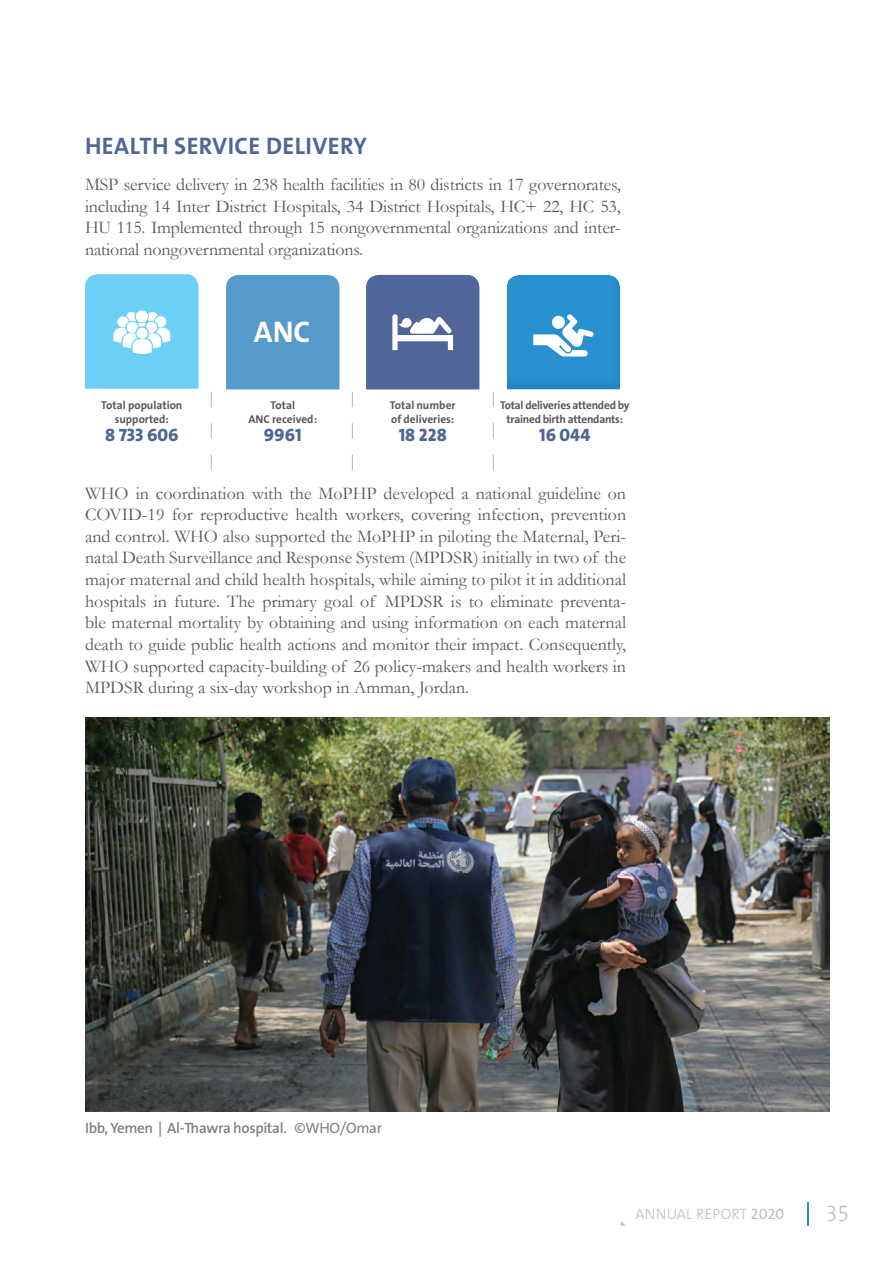
<style>
.page{position:relative;width:893px;height:1263px;background:#fff}
.page>*{position:absolute;margin:0;border:0;box-sizing:border-box;transform-origin:0 0}
.t1{font:700 30px "Bahij The Sans Arabic";color:#fff}
.t2{font:700 24px "Bahij The Sans Arabic";letter-spacing:.02em;color:#506598}
.t3{font:300 22.5px "Bahij The Sans Arabic";color:#bcbdc0}
.t4{font:18px/21.6px "Garamond";letter-spacing:-.01em;color:#57585a;text-align:justify}
.t5{font:800 18px "Bahij The Sans Arabic";color:#506598}
.t6{font:600 15px "Bahij The Sans Arabic";letter-spacing:-.02em;color:#808285}
.t7{font:300 15px "Bahij The Sans Arabic";letter-spacing:.02em;color:#bcbdc0}
.t8{font:700 11.4px/13.6px "Bahij The Sans Arabic";letter-spacing:-.01em;color:#57585a;text-align:center}
.s1{font-weight:400}
</style>
<div class="page">
<hr style="left:807px;top:1202px;width:2px;height:23px;background:#2890cf">
<div style="left:208px;top:390px;width:5px;height:81px;background:#231f20;opacity:.1"></div>
<div style="left:349px;top:390px;width:5px;height:81px;background:#231f20;opacity:.1"></div>
<div style="left:490px;top:390px;width:5px;height:81px;background:#231f20;opacity:.1"></div>
<div style="left:226px;top:275px;width:113px;height:114px;background:#549aca"></div>
<div style="left:504px;top:274px;width:117px;height:117px;background:#231f20;opacity:.1"></div>
<svg style="left:85px;top:274px;width:113px;height:115px;background:#7dd5f7"></svg>
<img style="left:85px;top:717px;width:745px;height:394px">
<svg style="left:366px;top:275px;width:113px;height:114px;background:#5f72a1"></svg>
<svg style="left:507px;top:275px;width:113px;height:114px;background:#3998d1"></svg>
<div style="left:552px;top:316px;width:13px;height:13px;background:#fff;border-radius:50%"></div>
<h2 class="t2" style="left:85px;top:132px;width:283px">HEALTH SERVICE DELIVERY</h2>
<p class="t4" style="left:85px;top:173px;width:537px">MSP service delivery in 238 health facilities in 80 districts in 17 governorates, including 14 Inter District Hospitals, 34 District Hospitals, HC+ 22, HC 53, HU 115. Implemented through 15 nongovernmental organizations and inter&shy;national nongovernmental organizations.</p>
<p class="t8" style="left:101px;top:399px;width:83px">Total population supported:</p>
<p class="t5" style="left:105px;top:424px;width:75px">8 733 606</p>
<h1 class="t1" style="left:254px;top:314px;width:58px">ANC</h1>
<p class="t8" style="left:249px;top:399px;width:70px">Total<br>ANC received:</p>
<p class="t5" style="left:264px;top:424px;width:39px">9961</p>
<p class="t8" style="left:390px;top:399px;width:67px;text-align:left">Total number of deliveries:</p>
<p class="t5" style="left:399px;top:424px;width:50px">18 228</p>
<p class="t8" style="left:500px;top:399px;width:131px">Total deliveries attended by trained birth attendants:</p>
<p class="t5" style="left:539px;top:424px;width:53px">16 044</p>
<p class="t4" style="left:85px;top:482px;width:543px">WHO in coordination with the MoPHP developed a national guideline on COVID-19 for reproductive health workers, covering infection, prevention and control. WHO also supported the MoPHP in piloting the Maternal, Peri&shy;natal Death Surveillance and Response System (MPDSR) initially in two of the major maternal and child health hospitals, while aiming to pilot it in additional hospitals in future. The primary goal of MPDSR is to eliminate preventa&shy;ble maternal mortality by obtaining and using information on each maternal death to guide public health actions and monitor their impact. Consequently, WHO supported capacity-building of 26 policy-makers and health workers in MPDSR during a six-day workshop in Amman, Jordan.</p>
<p class="t6" style="left:85px;top:1116px;width:298px">Ibb, Yemen | Al-Thawra hospital<span class="s1">. ©WHO/Omar</span></p>
<p class="t7" style="left:635px;top:1202px;width:150px">ANNUAL REPORT <span class="s1">2020</span></p>
<p class="t3" style="left:826px;top:1195px;width:24px">35</p>
</div>
